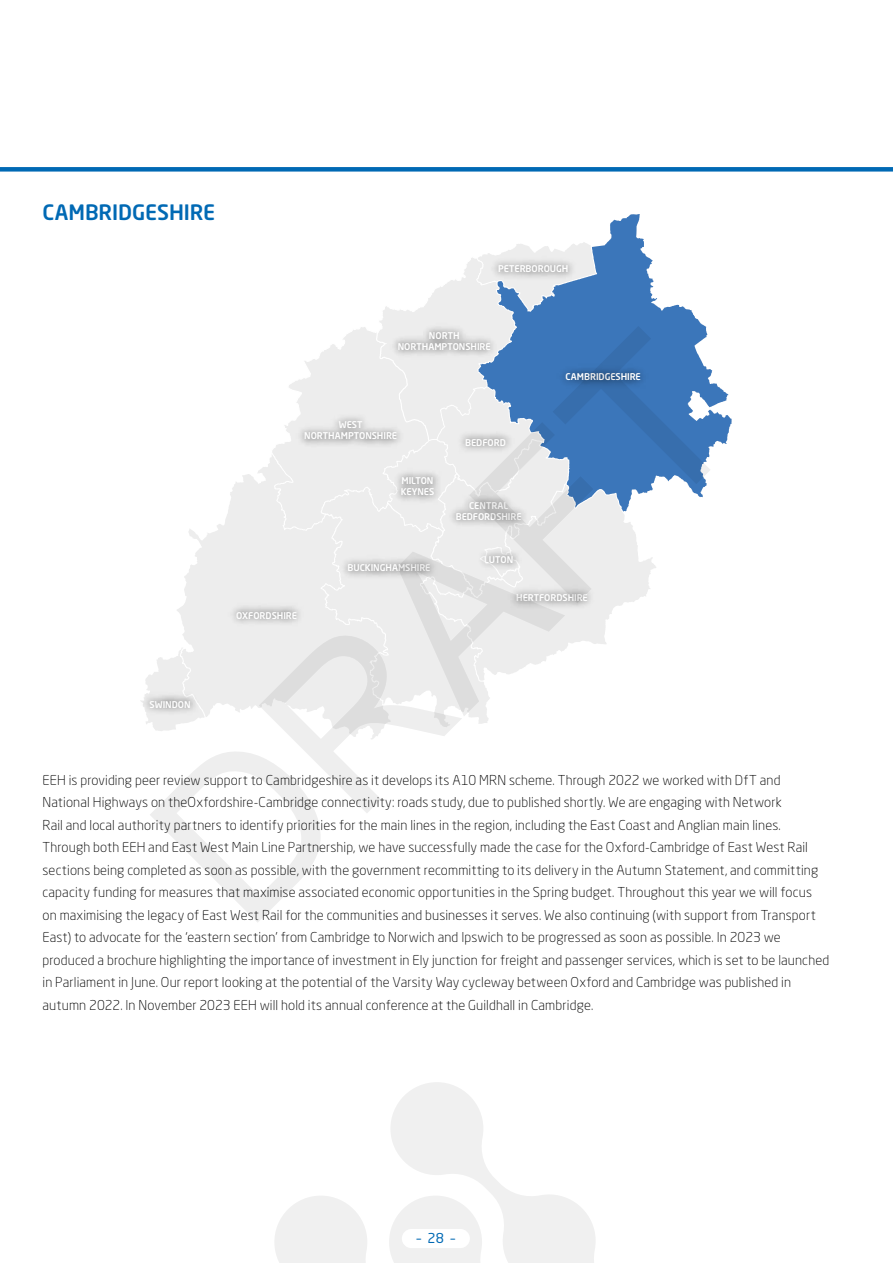
<style>
.page{position:relative;width:893px;height:1263px;background:#fff}
.page>*{position:absolute;margin:0;border:0;box-sizing:border-box;transform-origin:0 0}
.t1{font:500 21px "Neo Sans Std";letter-spacing:-.005em;color:#0069b4}
.t2{font:300 13.5px/22.5px "Neo Sans Std";letter-spacing:.01em;color:#000}
.t3{font:13.5px "Neo Sans Std";color:#0069b4}
.t4{font:500 9.15px/11.1px "Neo Sans Std";letter-spacing:-.01em;color:#fff;text-align:center}
</style>
<div class="page">
<div style="left:0;top:167px;width:893px;height:5px;background:#0069b4"></div>
<svg style="left:177px;top:458px;width:207px;height:281px;fill:#ededed"></svg>
<svg style="left:596px;top:511px;width:60px;height:133px;fill:#ededed"></svg>
<svg style="left:271px;top:258px;width:325px;height:469px"></svg>
<svg style="left:145px;top:647px;width:60px;height:84px"></svg>
<svg style="left:478px;top:214px;width:253px;height:297px;fill:#3b76ba"></svg>
<img style="left:140px;top:688px;width:63px;height:34px">
<img style="left:224px;top:599px;width:85px;height:34px">
<img style="left:336px;top:551px;width:106px;height:34px">
<img style="left:386px;top:319px;width:117px;height:44px">
<img style="left:293px;top:408px;width:116px;height:45px">
<img style="left:453px;top:426px;width:64px;height:33px">
<img style="left:444px;top:489px;width:89px;height:45px">
<img style="left:472px;top:543px;width:53px;height:34px">
<img style="left:504px;top:581px;width:95px;height:34px">
<img style="left:553px;top:360px;width:99px;height:34px">
<img style="left:486px;top:252px;width:94px;height:34px">
<img style="left:388px;top:464px;width:58px;height:45px">
<svg style="left:275px;top:1082px;width:320px;height:181px"></svg>
<div style="left:402px;top:1229px;width:68px;height:19px;background:#fff;border-radius:10px"></div>
<h1 class="t1" style="left:43px;top:199px;width:174px">CAMBRIDGESHIRE</h1>
<p class="t4" style="left:498px;top:263px;width:72px">PETERBOROUGH</p>
<p class="t4" style="left:398px;top:330px;width:94px">NORTH<br>NORTHAMPTONSHIRE</p>
<p class="t4" style="left:566px;top:371px;width:77px">CAMBRIDGESHIRE</p>
<p class="t4" style="left:304px;top:419px;width:94px">WEST<br>NORTHAMPTONSHIRE</p>
<p class="t4" style="left:401px;top:475px;width:35px;text-align:left">MILTON<br>KEYNES</p>
<p class="t4" style="left:236px;top:609px;width:62px">OXFORDSHIRE</p>
<p class="t4" style="left:347px;top:562px;width:85px">BUCKINGHAMSHIRE</p>
<p class="t4" style="left:465px;top:436px;width:42px">BEDFORD</p>
<p class="t4" style="left:456px;top:500px;width:67px">CENTRAL<br>BEDFORDSHIRE</p>
<p class="t4" style="left:484px;top:554px;width:31px">LUTON</p>
<p class="t4" style="left:516px;top:592px;width:73px">HERTFORDSHIRE</p>
<p class="t4" style="left:149px;top:698px;width:43px">SWINDON</p>
<p class="t2" style="left:43px;top:768px;width:788px">EEH is providing peer review support to Cambridgeshire as it develops its A10 MRN scheme. Through 2022 we worked with DfT and National Highways on theOxfordshire-Cambridge connectivity: roads study, due to published shortly. We are engaging with Network<br>Rail and local authority partners to identify priorities for the main lines in the region, including the East Coast and Anglian main lines.<br>Through both EEH and East West Main Line Partnership, we have successfully made the case for the Oxford-Cambridge of East West Rail sections being completed as soon as possible, with the government recommitting to its delivery in the Autumn Statement, and committing capacity funding for measures that maximise associated economic opportunities in the Spring budget. Throughout this year we will focus on maximising the legacy of East West Rail for the communities and businesses it serves. We also continuing (with support from Transport East) to advocate for the ‘eastern section’ from Cambridge to Norwich and Ipswich to be progressed as soon as possible. In 2023 we produced a brochure highlighting the importance of investment in Ely junction for freight and passenger services, which is set to be launched in Parliament in June. Our report looking at the potential of the Varsity Way cycleway between Oxford and Cambridge was published in autumn 2022. In November 2023 EEH will hold its annual conference at the Guildhall in Cambridge.</p>
<p class="t3" style="left:417px;top:1230px;width:40px">–28–</p>
</div>
